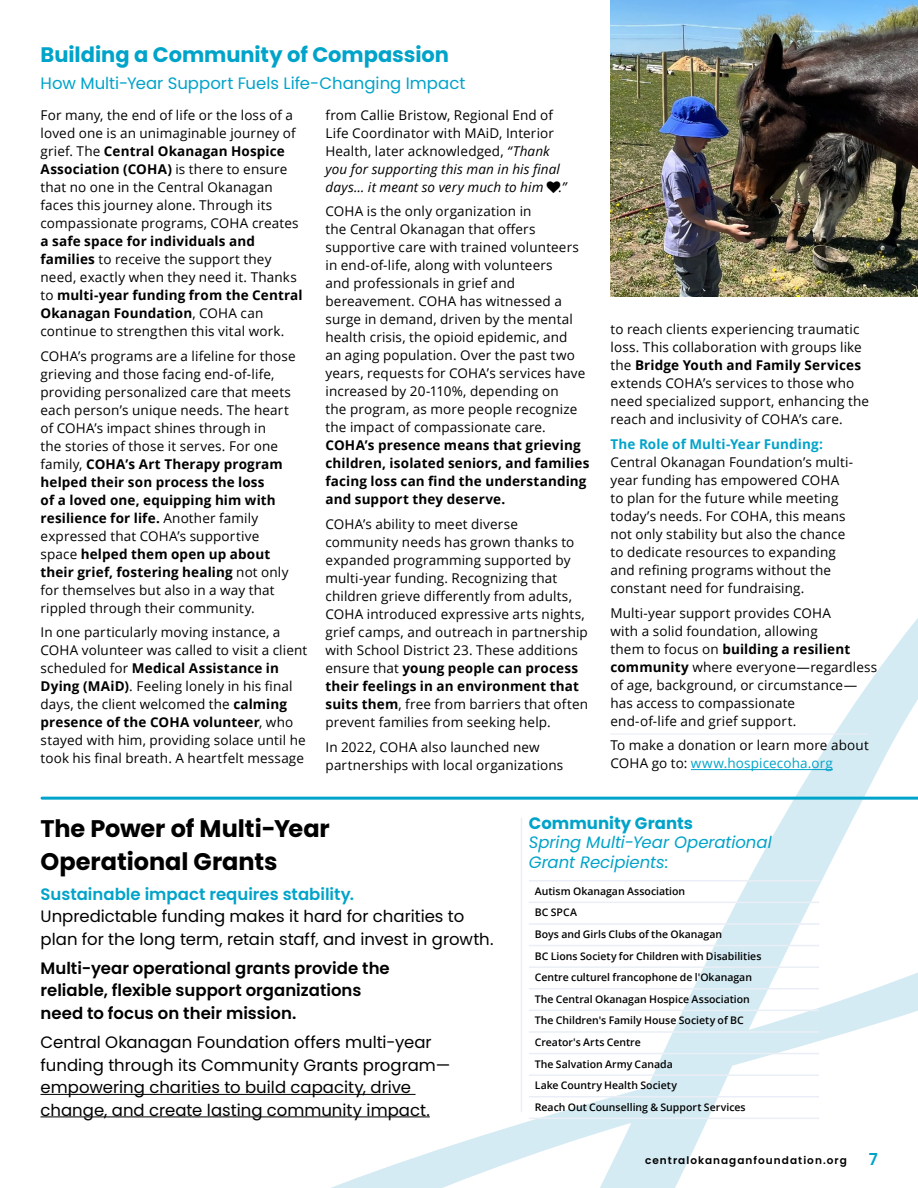
<style>
.page{position:relative;width:918px;height:1188px;background:#fff}
.page>*{position:absolute;margin:0;border:0;box-sizing:border-box;transform-origin:0 0}
.t1{font:700 24px/33.6px "Poppins";color:#000}
.t2{font:700 21px "Poppins";letter-spacing:-.005em;color:#00a3c9}
.t3{font:16.5px/22.5px "Poppins";color:#000}
.t4{font:600 16.5px/22.5px "Poppins";color:#000}
.t5{font:16.5px "Poppins";color:#00a3c9}
.t6{font:italic 16.5px/19.5px "Poppins";color:#00a3c9}
.t7{font:600 16.5px "Poppins";color:#00a3c9}
.t8{font:700 16.5px "Poppins";color:#00a3c9}
.t9{font:13.5px/18px "Open Sans";letter-spacing:.01em;color:#000}
.t10{font:700 13.5px/18px "Open Sans";letter-spacing:.01em;color:#000}
.t11{font:700 13.5px "Open Sans";letter-spacing:.01em;color:#00a3c9}
.t12{font:600 10.5px/21.6px "Open Sans";color:#000}
.t13{font:600 10.5px "Poppins";letter-spacing:.1em;color:#000}
.s1{font-weight:700}
.s2{font-style:italic}
.s3{color:#00a3c9}
</style>
<div class="page">
<svg style="left:40px;top:618px;width:878px;height:570px"></svg>
<hr style="left:42px;top:797px;width:876px;height:3px;background:#00a3c9">
<hr style="left:40px;top:1094px;width:376px;height:1px;background:#000">
<hr style="left:40px;top:1116px;width:390px;height:1px;background:#000">
<hr style="left:529px;top:880px;width:290px;height:2px;background:#eaeef6">
<hr style="left:529px;top:902px;width:290px;height:1px;background:#eaeef6">
<hr style="left:529px;top:923px;width:290px;height:2px;background:#eaeef6">
<hr style="left:529px;top:945px;width:290px;height:1px;background:#eaeef6">
<hr style="left:529px;top:966px;width:290px;height:2px;background:#eaeef6">
<hr style="left:529px;top:988px;width:290px;height:2px;background:#eaeef6">
<hr style="left:529px;top:1010px;width:290px;height:1px;background:#eaeef6">
<hr style="left:529px;top:1031px;width:290px;height:2px;background:#eaeef6">
<hr style="left:529px;top:1053px;width:290px;height:1px;background:#eaeef6">
<hr style="left:529px;top:1074px;width:290px;height:2px;background:#eaeef6">
<hr style="left:529px;top:1096px;width:290px;height:2px;background:#eaeef6">
<hr style="left:529px;top:1118px;width:290px;height:1px;background:#eaeef6">
<hr style="left:521px;top:818px;width:1px;height:294px;background:#eaeef6">
<hr style="left:691px;top:769px;width:142px;height:1px;background:#00a3c9">
<hr style="left:610px;top:733px;width:259px;height:2px;background:#eaeef6">
<img style="left:610px;top:0;width:308px;height:297px">
<h2 class="t2" style="left:41px;top:43px;width:410px">Building a Community of Compassion</h2>
<p class="t5" style="left:41px;top:73px;width:426px">How Multi-Year Support Fuels Life-Changing Impact</p>
<p class="t9" style="left:41px;top:106px;width:260px">For many, the end of life or the loss of a loved one is an unimaginable journey of grief. The <span class="s1">Central Okanagan Hospice Association (COHA)</span> is there to ensure that no one in the Central Okanagan faces this journey alone. Through its compassionate programs, COHA creates</p>
<p class="t9" style="left:41px;top:232px;width:264px"><span class="s1">a safe space for individuals and families</span> to receive the support they need, exactly when they need it. Thanks to <span class="s1">multi-year funding from the Central Okanagan Foundation</span>, COHA can continue to strengthen this vital work.</p>
<p class="t9" style="left:41px;top:346px;width:257px">COHA’s programs are a lifeline for those grieving and those facing end-of-life, providing personalized care that meets each person’s unique needs. The heart of COHA’s impact shines through in<br>the stories of those it serves. For one family, <span class="s1">COHA’s Art Therapy program helped their son process the loss<br>of a loved one, equipping him with resilience for life.</span> Another family expressed that COHA’s supportive space <span class="s1">helped them open up about their grief, fostering healing</span> not only for themselves but also in a way that rippled through their community.</p>
<p class="t9" style="left:41px;top:623px;width:268px">In one particularly moving instance, a COHA volunteer was called to visit a client scheduled for <span class="s1">Medical Assistance in Dying (MAiD)</span>. Feeling lonely in his final days, the client welcomed the <span class="s1">calming presence of the COHA volunteer</span>, who stayed with him, providing solace until he took his final breath. A heartfelt message</p>
<p class="t9" style="left:326px;top:105px;width:243px">from Callie Bristow, Regional End of Life Coordinator with MAiD, Interior Health, later acknowledged, <span class="s2">“Thank you for supporting this man in his final days… it meant so very much to him .”</span></p>
<p class="t9" style="left:326px;top:202px;width:261px">COHA is the only organization in<br>the Central Okanagan that offers supportive care with trained volunteers in end-of-life, along with volunteers<br>and professionals in grief and bereavement. COHA has witnessed a surge in demand, driven by the mental health crisis, the opioid epidemic, and an aging population. Over the past two years, requests for COHA’s services have increased by 20-110%, depending on<br>the program, as more people recognize the impact of compassionate care.</p>
<p class="t10" style="left:326px;top:436px;width:266px">COHA’s presence means that grieving children, isolated seniors, and families facing loss can find the understanding and support they deserve.</p>
<p class="t9" style="left:326px;top:515px;width:264px">COHA’s ability to meet diverse community needs has grown thanks to expanded programming supported by multi-year funding. Recognizing that children grieve differently from adults, COHA introduced expressive arts nights, grief camps, and outreach in partnership with School District 23. These additions ensure that <span class="s1">young people can process their feelings in an environment that suits them</span>, free from barriers that often prevent families from seeking help.</p>
<p class="t9" style="left:326px;top:738px;width:239px">In 2022, COHA also launched new partnerships with local organizations</p>
<p class="t9" style="left:610px;top:320px;width:260px">to reach clients experiencing traumatic loss. This collaboration with groups like the <span class="s1">Bridge Youth and Family Services </span>extends COHA’s services to those who need specialized support, enhancing the reach and inclusivity of COHA’s care.</p>
<p class="t11" style="left:610px;top:435px;width:214px">The Role of Multi-Year Funding:</p>
<p class="t9" style="left:610px;top:453px;width:244px">Central Okanagan Foundation’s multi&shy;year funding has empowered COHA to plan for the future while meeting today’s needs. For COHA, this means not only stability but also the chance to dedicate resources to expanding and refining programs without the constant need for fundraising.</p>
<p class="t9" style="left:610px;top:604px;width:268px">Multi-year support provides COHA<br>with a solid foundation, allowing<br>them to focus on <span class="s1">building a resilient community</span> where everyone—regardless of age, background, or circumstance— has access to compassionate<br>end-of-life and grief support.</p>
<p class="t9" style="left:610px;top:736px;width:260px">To make a donation or learn more about<br>COHA go to: <span class="s3">www.hospicecoha.org</span></p>
<h1 class="t1" style="left:40px;top:812px;width:291px">The Power of Multi-Year<br>Operational Grants</h1>
<p class="t7" style="left:40px;top:884px;width:315px">Sustainable impact requires stability.</p>
<p class="t3" style="left:40px;top:905px;width:455px">Unpredictable funding makes it hard for charities to plan for the long term, retain staff, and invest in growth.</p>
<p class="t4" style="left:40px;top:957px;width:351px">Multi-year operational grants provide the reliable, flexible support organizations need to focus on their mission.</p>
<p class="t3" style="left:40px;top:1031px;width:411px">Central Okanagan Foundation offers multi-year funding through its Community Grants program— empowering charities to build capacity, drive change, and create lasting community impact.</p>
<p class="t8" style="left:529px;top:814px;width:166px">Community Grants</p>
<p class="t6" style="left:529px;top:833px;width:244px">Spring Multi-Year Operational<br>Grant Recipients:</p>
<p class="t12" style="left:535px;top:880px;width:228px">Autism Okanagan Association<br>BC SPCA<br>Boys and Girls Clubs of the Okanagan<br>BC Lions Society for Children with Disabilities Centre culturel francophone de l'Okanagan The Central Okanagan Hospice Association The Children's Family House Society of BC Creator's Arts Centre<br>The Salvation Army Canada<br>Lake Country Health Society<br>Reach Out Counselling &amp; Support Services</p>
<p class="t13" style="left:645px;top:1155px;width:203px">centralokanaganfoundation.org</p>
<p class="t7" style="left:869px;top:1149px;width:11px">7</p>
</div>
